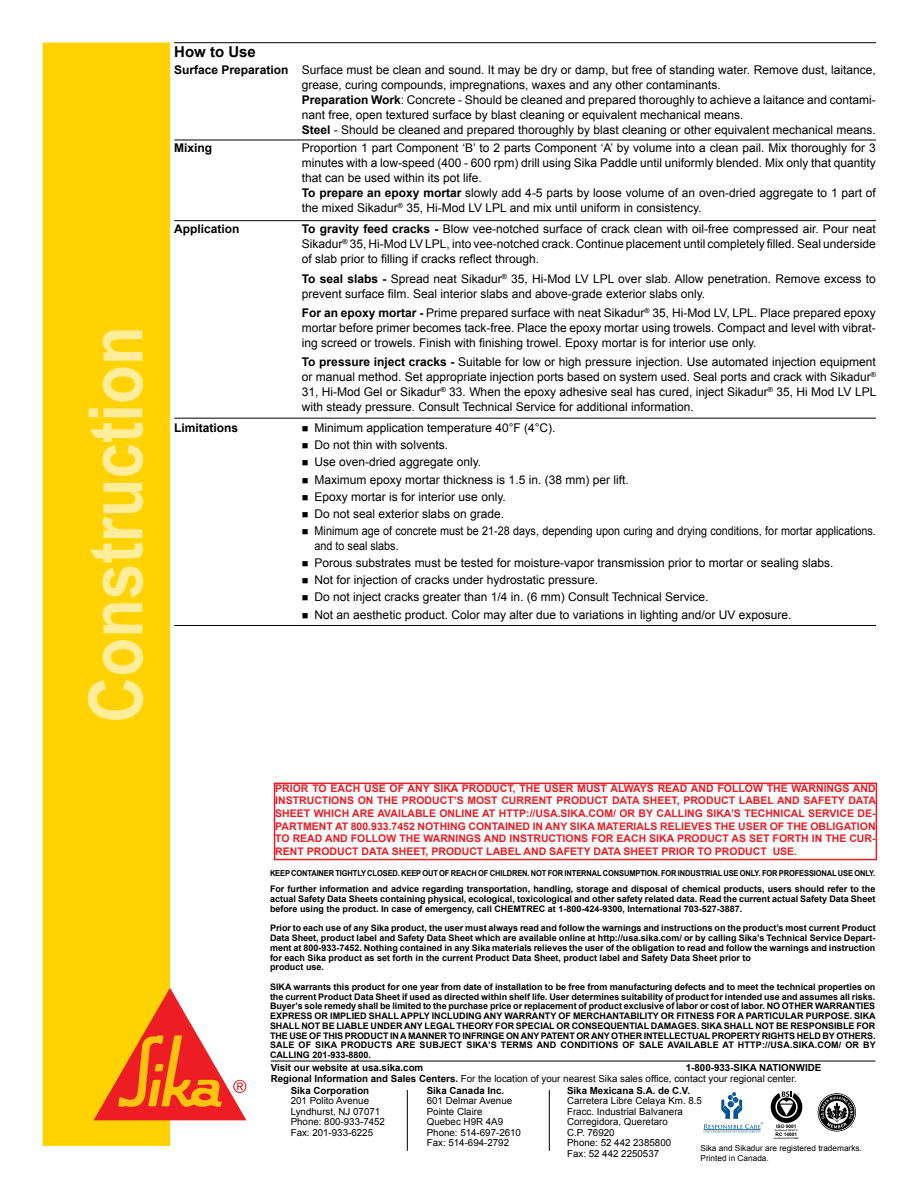
<style>
.page{position:relative;width:918px;height:1188px;background:#fff}
.page>*{position:absolute;margin:0;border:0;box-sizing:border-box;transform-origin:0 0}
.t1{font:700 75px "Arial";color:#ffed99;scale:.85 1}
.t2{font:700 15px "Arial";color:#000}
.t3{font:12px/15px "Arial";color:#000}
.t4{font:12px/15px "Arial";color:#000;scale:.9 1}
.t5{font:700 12px "Arial";color:#000}
.t6{font:700 10.5px/12.6px "Arial";color:#ed1c24;text-align:justify}
.t7{font:9.75px/10.5px "Arial";color:#000}
.t8{font:700 9.75px "Arial";color:#000}
.t9{font:700 9px/9.8px "Arial";color:#000;text-align:justify}
.t10{font:8.25px/9.9px "Arial";color:#000}
.t11{font:700 8.1px "Arial";letter-spacing:-.015em;color:#000;scale:.92 1}
.t12{font:700 4.8px "Arial";color:#000}
.t13{font:700 2.25px "Arial";color:#000}
.s1{font-weight:700}
</style>
<div class="page">
<div style="left:43px;top:43px;width:127px;height:1103px;background:#ffd200"></div>
<svg style="left:94px;top:988px;width:152px;height:132px"></svg>
<hr style="left:271px;top:1061px;width:604px;height:1px;background:#000">
<hr style="left:407px;top:1090px;width:1px;height:61px;background:#000">
<hr style="left:549px;top:1090px;width:1px;height:61px;background:#000">
<svg style="left:703px;top:1092px;width:60px;height:41px"></svg>
<svg style="left:818px;top:1093px;width:38px;height:39px"></svg>
<svg style="left:771px;top:1091px;width:31px;height:32px"></svg>
<hr style="left:174px;top:140px;width:702px;height:1px;background:#000">
<hr style="left:174px;top:42px;width:702px;height:1px;background:#000">
<hr style="left:174px;top:220px;width:702px;height:1px;background:#000">
<hr style="left:174px;top:418px;width:702px;height:1px;background:#000">
<hr style="left:174px;top:625px;width:702px;height:1px;background:#000">
<div style="left:274px;top:783px;width:603px;height:77px;border:2px solid #ed1c24"></div>
<h1 class="t1" style="left:66px;top:723px;width:468px;rotate:-90deg">Construction</h1>
<p class="t2" style="left:174px;top:42px;width:83px">How to Use</p>
<p class="t3" style="left:302px;top:63px;width:576px;text-indent:-128px"><span class="s1">Surface Preparation</span> Surface must be clean and sound. It may be dry or damp, but free of standing water. Remove dust, laitance, grease, curing compounds, impregnations, waxes and any other contaminants.<br><span class="s1">Preparation Work</span>: Concrete - Should be cleaned and prepared thoroughly to achieve a laitance and contami&shy;nant free, open textured surface by blast cleaning or equivalent mechanical means.<br><span class="s1">Steel</span> - Should be cleaned and prepared thoroughly by blast cleaning or other equivalent mechanical means.</p>
<p class="t5" style="left:174px;top:140px;width:40px">Mixing</p>
<p class="t3" style="left:302px;top:141px;width:576px">Proportion 1 part Component ‘B’ to 2 parts Component ‘A’ by volume into a clean pail. Mix thoroughly for 3 minutes with a low-speed (400 - 600 rpm) drill using Sika Paddle until uniformly blended. Mix only that quantity that can be used within its pot life.<br><span class="s1">To prepare an epoxy mortar</span> slowly add 4-5 parts by loose volume of an oven-dried aggregate to 1 part of the mixed Sikadur<sup>®</sup> 35, Hi-Mod LV LPL and mix until uniform in consistency.</p>
<p class="t5" style="left:174px;top:221px;width:67px">Application</p>
<p class="t3" style="left:302px;top:222px;width:576px;text-align:justify"><span class="s1">To gravity feed cracks -</span> Blow vee-notched surface of crack clean with oil-free compressed air. Pour neat Sikadur<sup>®</sup> 35, Hi-Mod LV LPL, into vee-notched crack. Continue placement until completely filled. Seal underside of slab prior to filling if cracks reflect through.</p>
<p class="t3" style="left:302px;top:271px;width:576px"><span class="s1">To seal slabs -</span> Spread neat Sikadur<sup>®</sup> 35, Hi-Mod LV LPL over slab. Allow penetration. Remove excess to prevent surface film. Seal interior slabs and above-grade exterior slabs only.</p>
<p class="t3" style="left:302px;top:305px;width:576px;text-align:justify"><span class="s1">For an epoxy mortar -</span> Prime prepared surface with neat Sikadur<sup>®</sup> 35, Hi-Mod LV, LPL. Place prepared epoxy mortar before primer becomes tack-free. Place the epoxy mortar using trowels. Compact and level with vibrat&shy;ing screed or trowels. Finish with finishing trowel. Epoxy mortar is for interior use only.</p>
<p class="t3" style="left:302px;top:355px;width:576px;text-align:justify"><span class="s1">To pressure inject cracks -</span> Suitable for low or high pressure injection. Use automated injection equipment or manual method. Set appropriate injection ports based on system used. Seal ports and crack with Sikadur<sup>® </sup>31, Hi-Mod Gel or Sikadur<sup>®</sup> 33. When the epoxy adhesive seal has cured, inject Sikadur<sup>®</sup> 35, Hi Mod LV LPL with steady pressure. Consult Technical Service for additional information.</p>
<p class="t5" style="left:174px;top:420px;width:66px">Limitations</p>
<p class="t3" style="left:302px;top:421px;width:255px">■ Minimum application temperature 40°F (4°C).</p>
<p class="t3" style="left:302px;top:438px;width:148px">■ Do not thin with solvents.</p>
<p class="t3" style="left:302px;top:455px;width:181px">■ Use oven-dried aggregate only.</p>
<p class="t3" style="left:302px;top:472px;width:328px">■ Maximum epoxy mortar thickness is 1.5 in. (38 mm) per lift.</p>
<p class="t3" style="left:302px;top:489px;width:205px">■ Epoxy mortar is for interior use only.</p>
<p class="t3" style="left:302px;top:506px;width:204px">■ Do not seal exterior slabs on grade.</p>
<p class="t4" style="left:315px;top:523px;width:625px;text-indent:-13px">■ Minimum age of concrete must be 21-28 days, depending upon curing and drying conditions, for mortar applications. and to seal slabs.</p>
<p class="t3" style="left:302px;top:556px;width:533px">■ Porous substrates must be tested for moisture-vapor transmission prior to mortar or sealing slabs.</p>
<p class="t3" style="left:302px;top:573px;width:298px">■ Not for injection of cracks under hydrostatic pressure.</p>
<p class="t3" style="left:302px;top:590px;width:408px">■ Do not inject cracks greater than 1/4 in. (6 mm) Consult Technical Service.</p>
<p class="t3" style="left:302px;top:607px;width:491px">■ Not an aesthetic product. Color may alter due to variations in lighting and/or UV exposure.</p>
<p class="t6" style="left:275px;top:782px;width:602px">PRIOR TO EACH USE OF ANY SIKA PRODUCT, THE USER MUST ALWAYS READ AND FOLLOW THE WARNINGS AND INSTRUCTIONS ON THE PRODUCT’S MOST CURRENT PRODUCT DATA SHEET, PRODUCT LABEL AND SAFETY DATA SHEET WHICH ARE AVAILABLE ONLINE AT HTTP://USA.SIKA.COM/ OR BY CALLING SIKA’S TECHNICAL SERVICE DE-PARTMENT AT 800.933.7452 NOTHING CONTAINED IN ANY SIKA MATERIALS RELIEVES THE USER OF THE OBLIGATION TO READ AND FOLLOW THE WARNINGS AND INSTRUCTIONS FOR EACH SIKA PRODUCT AS SET FORTH IN THE CUR-RENT PRODUCT DATA SHEET, PRODUCT LABEL AND SAFETY DATA SHEET PRIOR TO PRODUCT USE.</p>
<p class="t11" style="left:270px;top:868px;width:659px">KEEP CONTAINER TIGHTLY CLOSED. KEEP OUT OF REACH OF CHILDREN. NOT FOR INTERNAL CONSUMPTION. FOR INDUSTRIAL USE ONLY. FOR PROFESSIONAL USE ONLY.</p>
<p class="t9" style="left:270px;top:885px;width:607px">For further information and advice regarding transportation, handling, storage and disposal of chemical products, users should refer to the actual Safety Data Sheets containing physical, ecological, toxicological and other safety related data. Read the current actual Safety Data Sheet before using the product. In case of emergency, call CHEMTREC at 1-800-424-9300, International 703-527-3887.</p>
<p class="t9" style="left:270px;top:924px;width:607px;text-align:left">Prior to each use of any Sika product, the user must always read and follow the warnings and instructions on the product’s most current Product Data Sheet, product label and Safety Data Sheet which are available online at http://usa.sika.com/ or by calling Sika’s Technical Service Depart&shy;ment at 800-933-7452. Nothing contained in any Sika materials relieves the user of the obligation to read and follow the warnings and instruction for each Sika product as set forth in the current Product Data Sheet, product label and Safety Data Sheet prior to<br>product use.</p>
<p class="t9" style="left:270px;top:982px;width:607px">SIKA warrants this product for one year from date of installation to be free from manufacturing defects and to meet the technical properties on the current Product Data Sheet if used as directed within shelf life. User determines suitability of product for intended use and assumes all risks.<br>Buyer’s sole remedy shall be limited to the purchase price or replacement of product exclusive of labor or cost of labor. NO OTHER WARRANTIES EXPRESS OR IMPLIED SHALL APPLY INCLUDING ANY WARRANTY OF MERCHANTABILITY OR FITNESS FOR A PARTICULAR PURPOSE. SIKA SHALL NOT BE LIABLE UNDER ANY LEGAL THEORY FOR SPECIAL OR CONSEQUENTIAL DAMAGES. SIKA SHALL NOT BE RESPONSIBLE FOR THE USE OF THIS PRODUCT IN A MANNER TO INFRINGE ON ANY PATENT OR ANY OTHER INTELLECTUAL PROPERTY RIGHTS HELD BY OTHERS.<br>SALE OF SIKA PRODUCTS ARE SUBJECT SIKA’S TERMS AND CONDITIONS OF SALE AVAILABLE AT HTTP://USA.SIKA.COM/ OR BY CALLING 201-933-8800.</p>
<p class="t8" style="left:271px;top:1061px;width:154px">Visit our website at usa.sika.com</p>
<p class="t8" style="left:686px;top:1061px;width:137px">1-800-933-SIKA NATIONWIDE</p>
<p class="t7" style="left:271px;top:1074px;width:528px"><span class="s1">Regional Information and Sales Centers.</span> For the location of your nearest Sika sales office, contact your regional center.</p>
<p class="t8" style="left:291px;top:1084px;width:80px">Sika Corporation</p>
<p class="t8" style="left:427px;top:1084px;width:79px">Sika Canada Inc.</p>
<p class="t8" style="left:567px;top:1084px;width:125px">Sika Mexicana S.A. de C.V.</p>
<p class="t7" style="left:291px;top:1096px;width:80px">201 Polito Avenue</p>
<p class="t7" style="left:427px;top:1096px;width:87px">601 Delmar Avenue</p>
<p class="t7" style="left:567px;top:1096px;width:136px">Carretera Libre Celaya Km. 8.5</p>
<p class="t7" style="left:291px;top:1106px;width:91px">Lyndhurst, NJ 07071</p>
<p class="t7" style="left:427px;top:1106px;width:57px">Pointe Claire</p>
<p class="t7" style="left:567px;top:1106px;width:117px">Fracc. Industrial Balvanera</p>
<p class="t7" style="left:291px;top:1117px;width:96px">Phone: 800-933-7452</p>
<p class="t7" style="left:427px;top:1117px;width:78px">Quebec H9R 4A9</p>
<p class="t7" style="left:567px;top:1117px;width:102px">Corregidora, Queretaro</p>
<p class="t7" style="left:291px;top:1127px;width:84px">Fax: 201-933-6225</p>
<p class="t7" style="left:427px;top:1127px;width:96px">Phone: 514-697-2610</p>
<p class="t7" style="left:567px;top:1127px;width:49px">C.P. 76920</p>
<p class="t7" style="left:427px;top:1138px;width:84px">Fax: 514-694-2792</p>
<p class="t7" style="left:567px;top:1138px;width:106px">Phone: 52 442 2385800<br>Fax: 52 442 2250537</p>
<p class="t12" style="left:776px;top:1123px;width:22px">ISO 9001</p>
<p class="t13" style="left:775px;top:1129px;width:25px">Certificate # FM 69711</p>
<p class="t12" style="left:776px;top:1131px;width:23px">RC 14001</p>
<p class="t13" style="left:774px;top:1136px;width:26px">Certificate # RC 510999</p>
<p class="t10" style="left:701px;top:1143px;width:163px">Sika and Sikadur are registered trademarks.<br>Printed in Canada.</p>
</div>
